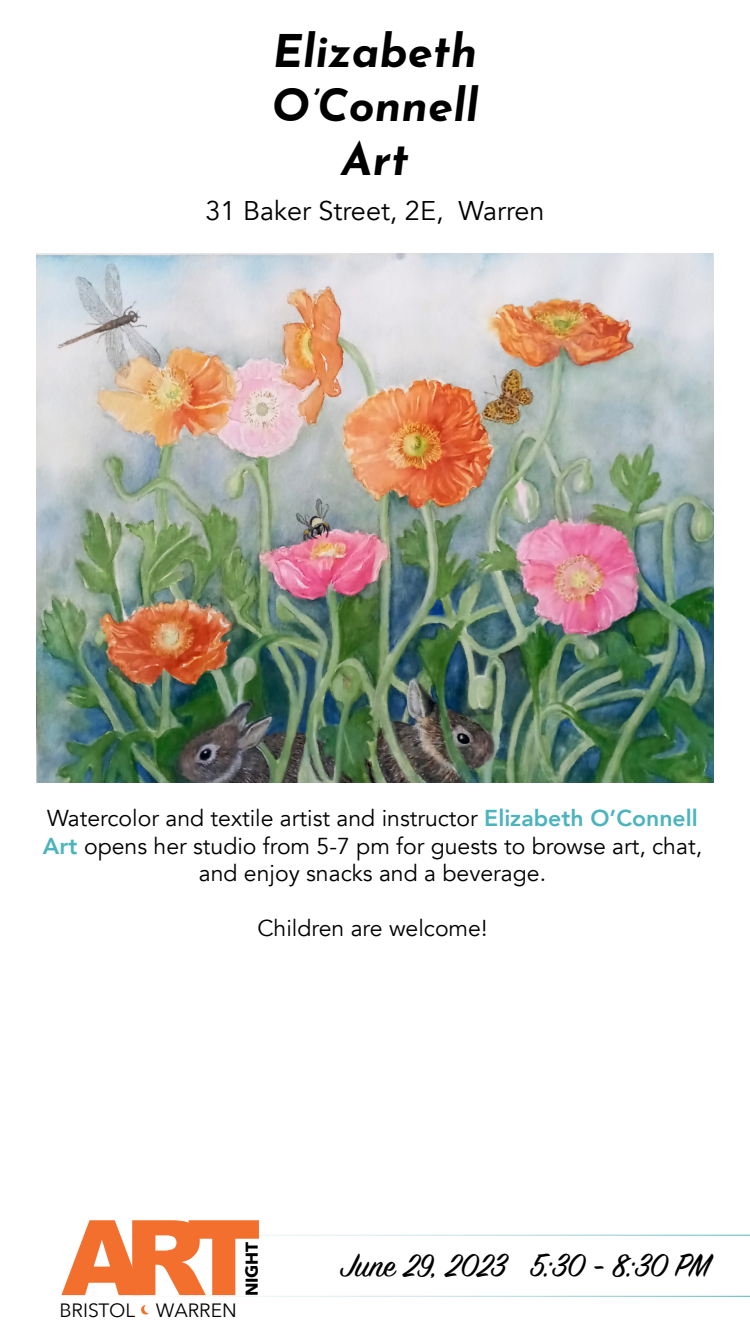
<style>
.page{position:relative;width:750px;height:1334px;background:#fff}
.page>*{position:absolute;margin:0;border:0;box-sizing:border-box;transform-origin:0 0}
.t1{font:900 104.6px "Arial";color:#f36f2d}
.t2{font:italic 700 45px/54px "Josefin Sans";color:#000;text-align:center}
.t3{font:36px "Sign Painter House Script";letter-spacing:-.01em;color:#000}
.t4{font:27px "Avenir";color:#000}
.t5{font:23px/27.6px "Avenir";color:#000;text-align:center}
.t6{font:19.2px "Avenir Next";color:#000}
.t7{font:700 17.1px "Avenir Next";letter-spacing:-.015em;color:#000}
.s1{font-weight:800;color:#4bb4bc}
</style>
<div class="page">
<svg style="left:198px;top:1235px;width:552px;height:62px"></svg>
<svg style="left:141px;top:1305px;width:8px;height:10px"></svg>
<img style="left:36px;top:253px;width:677px;height:529px">
<h2 class="t2" style="left:271px;top:20px;width:209px">Elizabeth<br>O’Connell<br>Art</h2>
<p class="t4" style="left:205px;top:195px;width:341px">31 Baker Street, 2E, Warren</p>
<p class="t5" style="left:43px;top:805px;width:661px">Watercolor and textile artist and instructor <span class="s1">Elizabeth O’Connell<br>Art</span> opens her studio from 5-7 pm for guests to browse art, chat, and enjoy snacks and a beverage.</p>
<p class="t5" style="left:257px;top:915px;width:232px">Children are welcome!</p>
<h1 class="t1" style="left:61px;top:1182px;width:202px">ART</h1>
<p class="t7" style="left:237px;top:1296px;width:56px;rotate:-90deg">NIGHT</p>
<p class="t6" style="left:59px;top:1294px;width:179px">BRISTOL WARREN</p>
<h3 class="t3" style="left:340px;top:1243px;width:371px">June 29, 2023 5:30 - 8:30 PM</h3>
</div>
